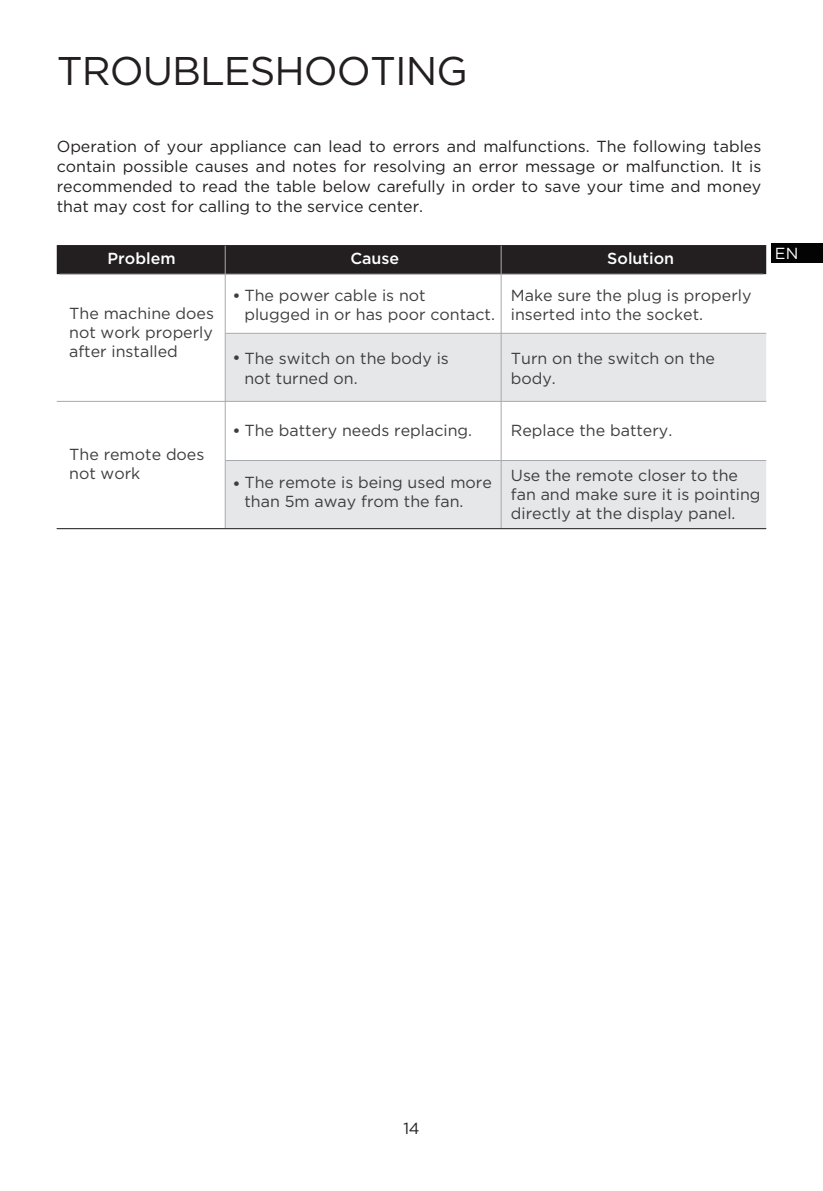
<style>
.page{position:relative;width:823px;height:1191px;background:#fff}
.page>*{position:absolute;margin:0;border:0;box-sizing:border-box;transform-origin:0 0}
.t1{font:40px "Gotham HTF";letter-spacing:-.025em;color:#231f20}
.t2{font:16px/19.2px "Gotham";color:#3e3e3f}
.t3{font:16px/20px "Gotham HTF";color:#231f20;text-align:justify}
.t4{font:500 16px "Gotham";color:#fff}
.t5{font:16px "Gotham";color:#fff}
.t6{font:300 6.2px "Adobe Song Std";color:#3e3e3f}
</style>
<div class="page">
<svg style="left:57px;top:245px;width:708px;height:29px;background:#252122"></svg>
<div style="left:226px;top:334px;width:539px;height:67px;background:#e6e7e9"></div>
<hr style="left:57px;top:401px;width:708px;height:1px;background:#a8a9ad">
<hr style="left:225px;top:333px;width:540px;height:1px;background:#a8a9ad">
<hr style="left:60px;top:274px;width:703px;height:1px;background:#a8a9ad">
<div style="left:226px;top:461px;width:539px;height:67px;background:#e6e7e9"></div>
<hr style="left:225px;top:246px;width:1px;height:282px;background:#a8a9ad">
<hr style="left:500px;top:246px;width:1px;height:282px;background:#a8a9ad">
<hr style="left:225px;top:460px;width:540px;height:1px;background:#a8a9ad">
<hr style="left:57px;top:528px;width:708px;height:1px;background:#3e3e3f">
<div style="left:770px;top:243px;width:52px;height:20px;background:#030303"></div>
<h1 class="t1" style="left:57px;top:48px;width:412px">TROUBLESHOOTING</h1>
<p class="t3" style="left:57px;top:136px;width:705px">Operation of your appliance can lead to errors and malfunctions. The following tables contain possible causes and notes for resolving an error message or malfunction. It is recommended to read the table below carefully in order to save your time and money that may cost for calling to the service center.</p>
<p class="t4" style="left:107px;top:249px;width:69px">Problem</p>
<p class="t4" style="left:350px;top:249px;width:50px">Cause</p>
<p class="t4" style="left:607px;top:249px;width:68px">Solution</p>
<p class="t2" style="left:244px;top:286px;width:252px">The power cable is not plugged in or has poor contact.</p>
<p class="t2" style="left:510px;top:286px;width:242px">Make sure the plug is properly inserted into the socket.</p>
<p class="t2" style="left:244px;top:349px;width:206px">The switch on the body is not turned on.</p>
<p class="t2" style="left:510px;top:349px;width:205px">Turn on the switch on the body.</p>
<p class="t2" style="left:244px;top:421px;width:229px">The battery needs replacing.</p>
<p class="t2" style="left:510px;top:421px;width:163px">Replace the battery.</p>
<p class="t2" style="left:244px;top:472px;width:249px">The remote is being used more than 5m away from the fan.</p>
<p class="t6" style="left:233px;top:292px;width:8px">●</p>
<p class="t2" style="left:69px;top:303px;width:146px;text-align:justify">The machine does not work properly after installed</p>
<p class="t6" style="left:233px;top:354px;width:8px">●</p>
<p class="t6" style="left:233px;top:427px;width:8px">●</p>
<p class="t2" style="left:69px;top:445px;width:137px">The remote does not work</p>
<p class="t2" style="left:510px;top:465px;width:251px">Use the remote closer to the fan and make sure it is pointing directly at the display panel.</p>
<p class="t6" style="left:233px;top:480px;width:8px">●</p>
<p class="t5" style="left:774px;top:244px;width:25px">EN</p>
<p class="t3" style="left:403px;top:1118px;width:18px">14</p>
</div>
